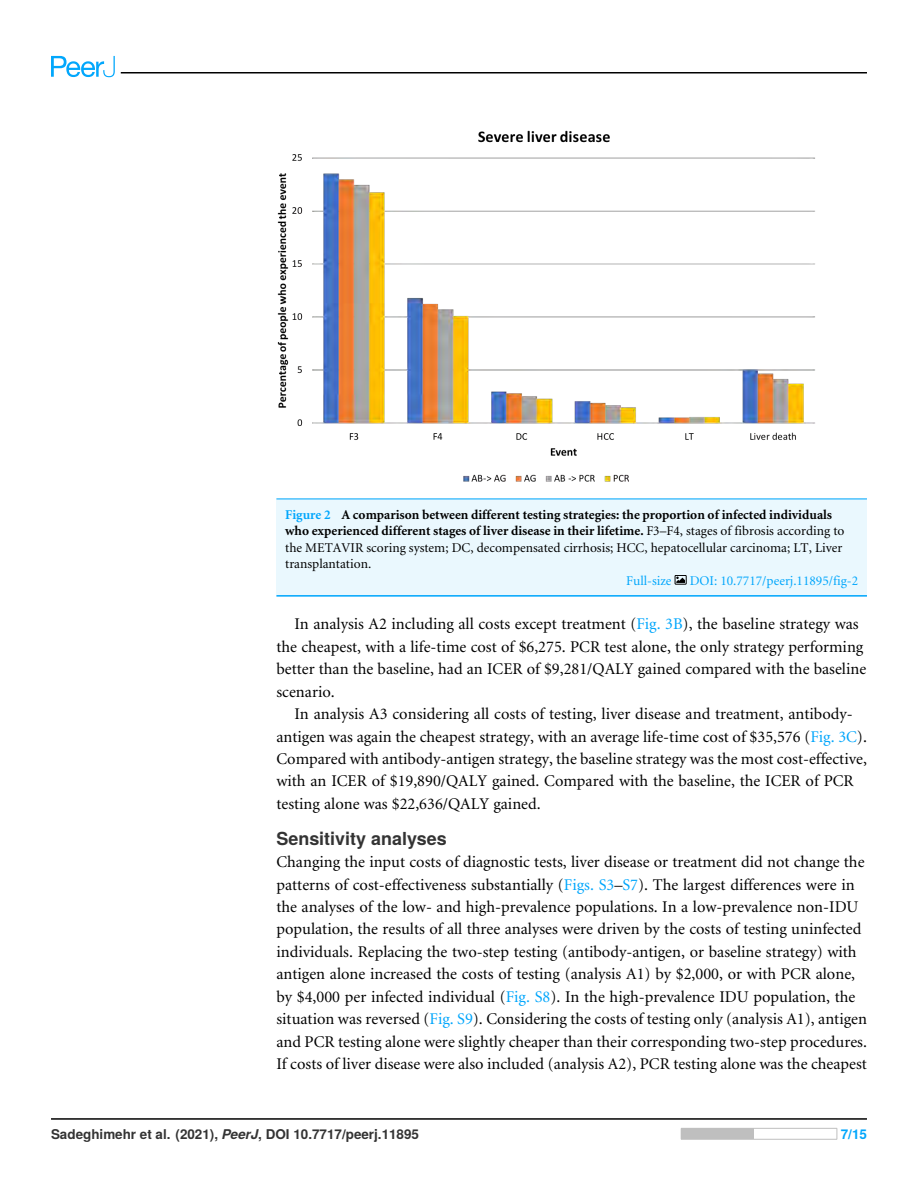
<style>
.page{position:relative;width:918px;height:1188px;background:#fff}
.page>*{position:absolute;margin:0;border:0;box-sizing:border-box;transform-origin:0 0}
.t1{font:700 18px "Te X Gyre Heros";color:#333}
.t2{font:16.35px/22.4px "t 1 mini regular";color:#000}
.t3{font:13.5px/16.5px "t 1 mini bold";color:#000}
.t4{font:13.5px/16.5px "t 1 mini regular";color:#000}
.t5{font:700 13.5px "Te X Gyre Heros";color:#333}
.t6{font:13.5px "t 1 mini regular";color:#00a6fc}
.t7{font:700 13.5px "Te X Gyre Heros";color:#00a6fc}
.s1{color:#00a6fc}
.s2{font-family:"t 1 mini regular"}
.s3{font-style:italic}
</style>
<div class="page">
<svg style="left:51px;top:56px;width:64px;height:21px"></svg>
<hr style="left:121px;top:72px;width:746px;height:2px;background:#000">
<img style="left:277px;top:130px;width:538px;height:352px">
<div style="left:276px;top:499px;width:591px;height:98px;background:#eaf8fe"></div>
<hr style="left:276px;top:499px;width:591px;height:1px;background:#00a6fc">
<hr style="left:276px;top:595px;width:591px;height:2px;background:#00a6fc">
<div style="left:675px;top:575px;width:12px;height:10px;border:1px solid #000"></div>
<svg style="left:676px;top:577px;width:9px;height:6px"></svg>
<hr style="left:51px;top:1118px;width:816px;height:2px;background:#000">
<div style="left:681px;top:1128px;width:73px;height:11px;background:#bfbfbf"></div>
<hr style="left:681px;top:1128px;width:156px;height:1px;background:#bfbfbf">
<hr style="left:681px;top:1139px;width:156px;height:1px;background:#bfbfbf">
<p class="t3" style="left:285px;top:508px;width:561px"><span class="s1">Figure 2</span> A comparison between different testing strategies: the proportion of infected individuals who experienced different stages of liver disease in their lifetime. <span class="s2">F3–F4, stages of fibrosis according to</span></p>
<p class="t4" style="left:285px;top:541px;width:559px">the METAVIR scoring system; DC, decompensated cirrhosis; HCC, hepatocellular carcinoma; LT, Liver transplantation.</p>
<p class="t6" style="left:626px;top:576px;width:47px">Full-size</p>
<p class="t6" style="left:690px;top:576px;width:170px">DOI: 10.7717/peerj.11895/fig-2</p>
<p class="t2" style="left:276px;top:615px;width:591px;text-indent:18px">In analysis A2 including all costs except treatment (<span class="s1">Fig. 3B</span>), the baseline strategy was the cheapest, with a life-time cost of $6,275. PCR test alone, the only strategy performing better than the baseline, had an ICER of $9,281/QALY gained compared with the baseline scenario.</p>
<p class="t2" style="left:276px;top:705px;width:592px;text-indent:18px">In analysis A3 considering all costs of testing, liver disease and treatment, antibody&shy;antigen was again the cheapest strategy, with an average life-time cost of $35,576 (<span class="s1">Fig. 3C</span>).<br>Compared with antibody-antigen strategy, the baseline strategy was the most cost-effective, with an ICER of $19,890/QALY gained. Compared with the baseline, the ICER of PCR testing alone was $22,636/QALY gained.</p>
<p class="t1" style="left:276px;top:832px;width:172px">Sensitivity analyses</p>
<p class="t2" style="left:276px;top:853px;width:592px">Changing the input costs of diagnostic tests, liver disease or treatment did not change the patterns of cost-effectiveness substantially (<span class="s1">Figs. S3</span>–<span class="s1">S7</span>). The largest differences were in the analyses of the low- and high-prevalence populations. In a low-prevalence non-IDU population, the results of all three analyses were driven by the costs of testing uninfected individuals. Replacing the two-step testing (antibody-antigen, or baseline strategy) with antigen alone increased the costs of testing (analysis A1) by $2,000, or with PCR alone, by $4,000 per infected individual (<span class="s1">Fig. S8</span>). In the high-prevalence IDU population, the situation was reversed (<span class="s1">Fig. S9</span>). Considering the costs of testing only (analysis A1), antigen and PCR testing alone were slightly cheaper than their corresponding two-step procedures.<br>If costs of liver disease were also included (analysis A2), PCR testing alone was the cheapest</p>
<p class="t5" style="left:51px;top:1129px;width:370px">Sadeghimehr et al. (2021), <span class="s3">PeerJ</span>, DOI 10.7717/peerj.11895</p>
<p class="t7" style="left:841px;top:1129px;width:28px">7/15</p>
</div>
